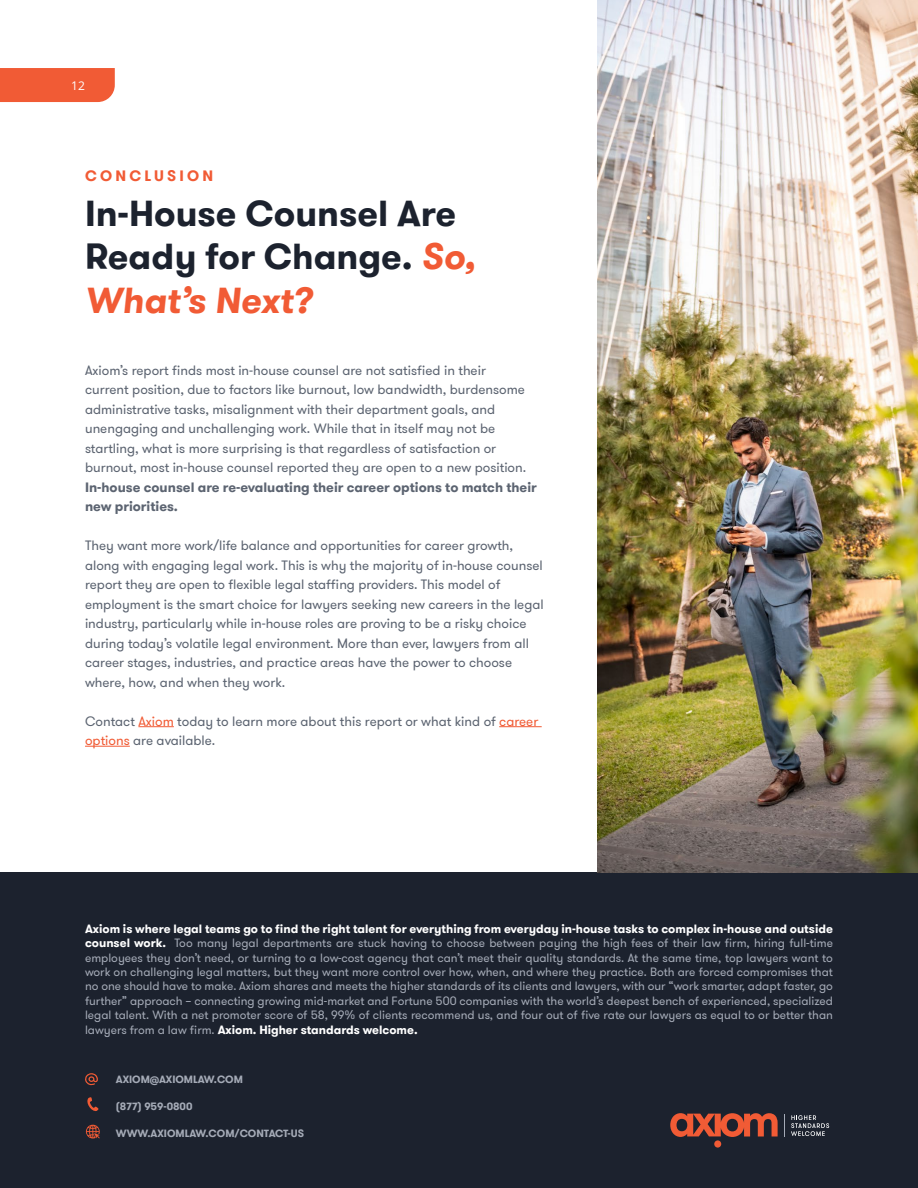
<style>
.page{position:relative;width:918px;height:1188px;background:#fff}
.page>*{position:absolute;margin:0;border:0;box-sizing:border-box;transform-origin:0 0}
.t1{font:700 36px/43.5px "GT Walsheim Pro";color:#1c222e}
.t2{font:700 15px "GT Walsheim Pro";letter-spacing:.215em;color:#f15b35}
.t3{font:13.5px/19.5px "GT Walsheim Pro";color:#5c6471}
.t4{font:700 13.5px/19.5px "GT Walsheim Pro";color:#5c6471}
.t5{font:12px/14.4px "GT Walsheim Pro";color:#a5abb7;text-align:justify}
.t6{font:12px "Open Sans";color:#fff}
.t7{font:700 10.5px "GT Walsheim Pro";color:#a5abb7}
.s1{font-style:italic;color:#f15b35}
.s2{color:#f15b35}
.s3{font-weight:700;color:#fff}
</style>
<div class="page">
<div style="left:0;top:68px;width:115px;height:34px;background:#f15b35"></div>
<div style="left:0;top:872px;width:918px;height:316px;background:#1c222e"></div>
<svg style="left:86px;top:1125px;width:14px;height:14px"></svg>
<svg style="left:87px;top:1097px;width:11px;height:14px"></svg>
<svg style="left:85px;top:1073px;width:13px;height:12px"></svg>
<hr style="left:138px;top:726px;width:36px;height:1px;background:#f15b35">
<hr style="left:499px;top:726px;width:43px;height:1px;background:#f15b35">
<hr style="left:85px;top:746px;width:45px;height:1px;background:#f15b35">
<img style="left:597px;top:0;width:321px;height:872px">
<svg style="left:670px;top:1113px;width:108px;height:35px"></svg>
<svg style="left:791px;top:1115px;width:38px;height:21px"></svg>
<p class="t6" style="left:71px;top:77px;width:15px">12</p>
<p class="t2" style="left:85px;top:166px;width:130px">CONCLUSION</p>
<h1 class="t1" style="left:85px;top:192px;width:392px">In-House Counsel Are<br>Ready for Change. <span class="s1">So,<br>What’s Next?</span></h1>
<p class="t3" style="left:85px;top:361px;width:443px">Axiom’s report finds most in-house counsel are not satisfied in their current position, due to factors like burnout, low bandwidth, burdensome administrative tasks, misalignment with their department goals, and unengaging and unchallenging work. While that in itself may not be startling, what is more surprising is that regardless of satisfaction or burnout, most in-house counsel reported they are open to a new position.</p>
<p class="t4" style="left:85px;top:477px;width:453px">In-house counsel are re-evaluating their career options to match their new priorities.</p>
<p class="t3" style="left:85px;top:536px;width:460px">They want more work/life balance and opportunities for career growth, along with engaging legal work. This is why the majority of in-house counsel report they are open to flexible legal staffing providers. This model of employment is the smart choice for lawyers seeking new careers in the legal industry, particularly while in-house roles are proving to be a risky choice during today’s volatile legal environment. More than ever, lawyers from all career stages, industries, and practice areas have the power to choose where, how, and when they work.</p>
<p class="t3" style="left:85px;top:711px;width:455px">Contact <span class="s2">Axiom</span> today to learn more about this report or what kind of <span class="s2">career options</span> are available.</p>
<p class="t5" style="left:85px;top:922px;width:749px"><span class="s3">Axiom is where legal teams go to find the right talent for everything from everyday in-house tasks to complex in-house and outside counsel work.</span> Too many legal departments are stuck having to choose between paying the high fees of their law firm, hiring full-time employees they don’t need, or turning to a low-cost agency that can’t meet their quality standards. At the same time, top lawyers want to work on challenging legal matters, but they want more control over how, when, and where they practice. Both are forced compromises that no one should have to make. Axiom shares and meets the higher standards of its clients and lawyers, with our “work smarter, adapt faster, go further” approach – connecting growing mid-market and Fortune 500 companies with the world’s deepest bench of experienced, specialized legal talent. With a net promoter score of 58, 99% of clients recommend us, and four out of five rate our lawyers as equal to or better than lawyers from a law firm. <span class="s3">Axiom. Higher standards welcome.</span></p>
<p class="t7" style="left:116px;top:1072px;width:129px">AXIOM@AXIOMLAW.COM</p>
<p class="t7" style="left:116px;top:1099px;width:78px">(877) 959-0800</p>
<p class="t7" style="left:116px;top:1126px;width:190px">WWW.AXIOMLAW.COM/CONTACT-US</p>
</div>
